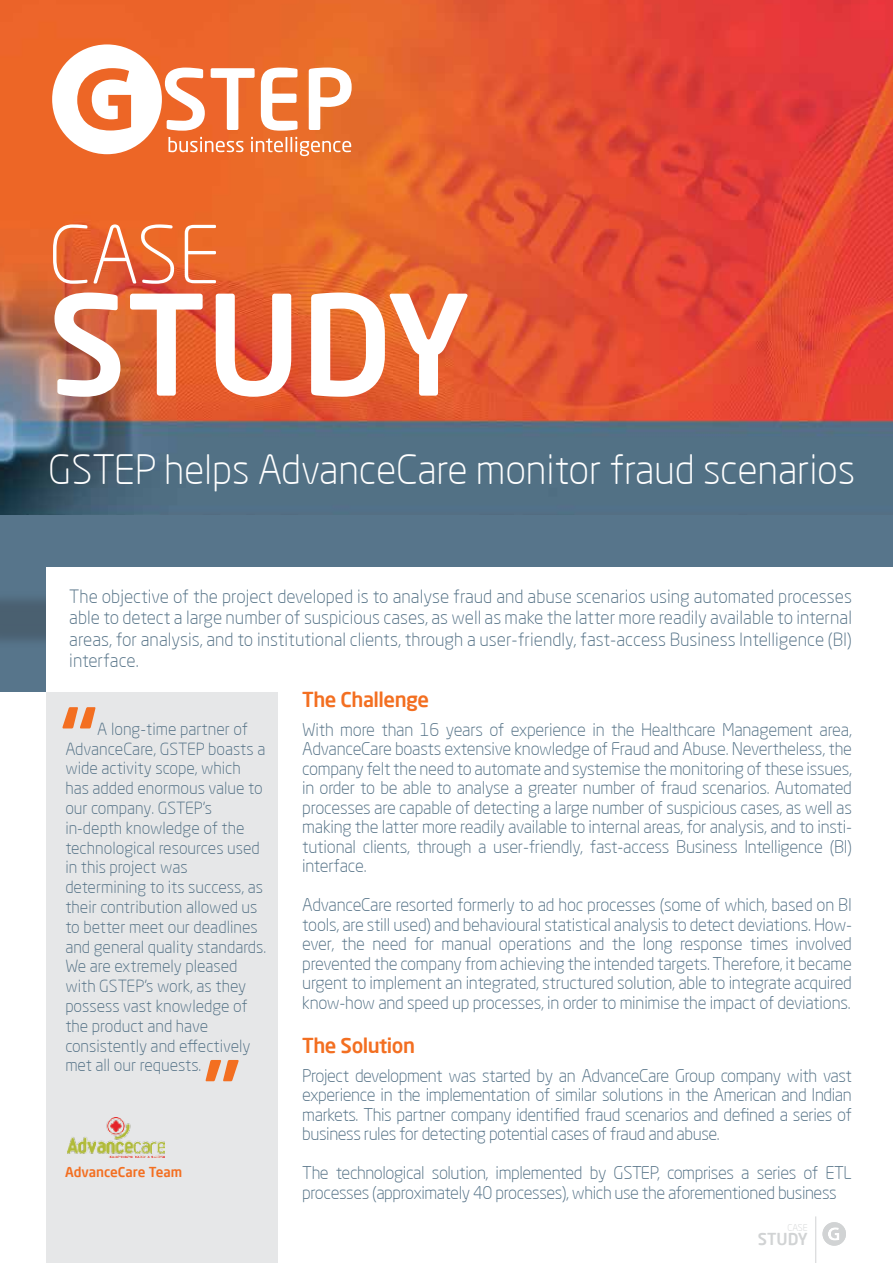
<style>
.page{position:relative;width:893px;height:1263px;background:#fff}
.page>*{position:absolute;margin:0;border:0;box-sizing:border-box;transform-origin:0 0}
.t1{font:500 137.25px "Neo Sans Pro";color:#fff}
.t2{font:500 87px "Neo Sans Pro";color:#f36f21}
.t3{font:300 78.6px "Neo Sans Pro";color:#fff}
.t4{font:300 39.75px "Neo Sans Pro";letter-spacing:-.005em;color:#fff}
.t5{font:500 20.25px "Neo Sans Pro";letter-spacing:-.025em;color:#f36f21}
.t6{font:300 18px/21.6px "Neo Sans Pro";color:#516f84;text-align:justify}
.t7{font:300 17.25px/19.5px "Neo Sans Pro";letter-spacing:-.025em;color:#516f84;text-align:justify}
.t8{font:300 16.5px/19.8px "Neo Sans Pro";color:#516f84}
.t9{font:500 16.2px "Neo Sans Pro";color:#d1d3d4}
.t10{font:500 13.5px "Neo Sans Pro";color:#f36f21}
.t11{font:300 9.3px "Neo Sans Pro";color:#d1d3d4}
</style>
<div class="page">
<img style="left:0;top:0;width:893px;height:515px">
<div style="left:0;top:515px;width:893px;height:177px;background:#57758b"></div>
<svg style="left:52px;top:44px;width:300px;height:112px"></svg>
<svg style="left:822px;top:1222px;width:24px;height:24px"></svg>
<hr style="left:815px;top:1216px;width:1px;height:47px;background:#d1d3d4">
<div style="left:46px;top:566px;width:847px;height:129px;background:#fff"></div>
<div style="left:46px;top:692px;width:231px;height:571px;background:#e6e7e8"></div>
<img style="left:67px;top:1117px;width:98px;height:41px">
<h3 class="t3" style="left:48px;top:206px;width:173px">CASE</h3>
<h1 class="t1" style="left:48px;top:258px;width:424px">STUDY</h1>
<h3 class="t4" style="left:48px;top:445px;width:808px">GSTEP helps AdvanceCare monitor fraud scenarios</h3>
<p class="t6" style="left:69px;top:585px;width:784px">The objective of the project developed is to analyse fraud and abuse scenarios using automated processes able to detect a large number of suspicious cases, as well as make the latter more readily available to internal areas, for analysis, and to institutional clients, through a user-friendly, fast-access Business Intelligence (BI) interface.</p>
<h2 class="t2" style="left:61px;top:686px;width:38px">“</h2>
<p class="t8" style="left:65px;top:719px;width:202px;text-indent:32px">A long-time partner of<br>AdvanceCare, GSTEP boasts a wide activity scope, which has added enormous value to our company. GSTEP’s in-depth knowledge of the technological resources used in this project was determining to its success, as their contribution allowed us to better meet our deadlines and general quality standards.<br>We are extremely pleased with GSTEP’s work, as they possess vast knowledge of the product and have consistently and effectively met all our requests.</p>
<h2 class="t2" style="left:204px;top:1039px;width:38px">”</h2>
<p class="t10" style="left:65px;top:1163px;width:119px">AdvanceCare Team</p>
<p class="t5" style="left:302px;top:687px;width:128px">The Challenge</p>
<p class="t7" style="left:302px;top:719px;width:551px">With more than 16 years of experience in the Healthcare Management area, AdvanceCare boasts extensive knowledge of Fraud and Abuse. Nevertheless, the company felt the need to automate and systemise the monitoring of these issues, in order to be able to analyse a greater number of fraud scenarios. Automated processes are capable of detecting a large number of suspicious cases, as well as making the latter more readily available to internal areas, for analysis, and to insti&shy;tutional clients, through a user-friendly, fast-access Business Intelligence (BI) interface.</p>
<p class="t7" style="left:302px;top:895px;width:551px">AdvanceCare resorted formerly to ad hoc processes (some of which, based on BI tools, are still used) and behavioural statistical analysis to detect deviations. How&shy;ever, the need for manual operations and the long response times involved prevented the company from achieving the intended targets. Therefore, it became urgent to implement an integrated, structured solution, able to integrate acquired know-how and speed up processes, in order to minimise the impact of deviations.</p>
<p class="t5" style="left:302px;top:1033px;width:114px">The Solution</p>
<p class="t7" style="left:302px;top:1065px;width:551px">Project development was started by an AdvanceCare Group company with vast experience in the implementation of similar solutions in the American and Indian markets. This partner company identified fraud scenarios and defined a series of business rules for detecting potential cases of fraud and abuse.</p>
<p class="t7" style="left:302px;top:1163px;width:551px">The technological solution, implemented by GSTEP, comprises a series of ETL processes (approximately 40 processes), which use the aforementioned business</p>
<p class="t11" style="left:787px;top:1222px;width:22px">CASE</p>
<p class="t9" style="left:758px;top:1228px;width:51px">STUDY</p>
</div>
